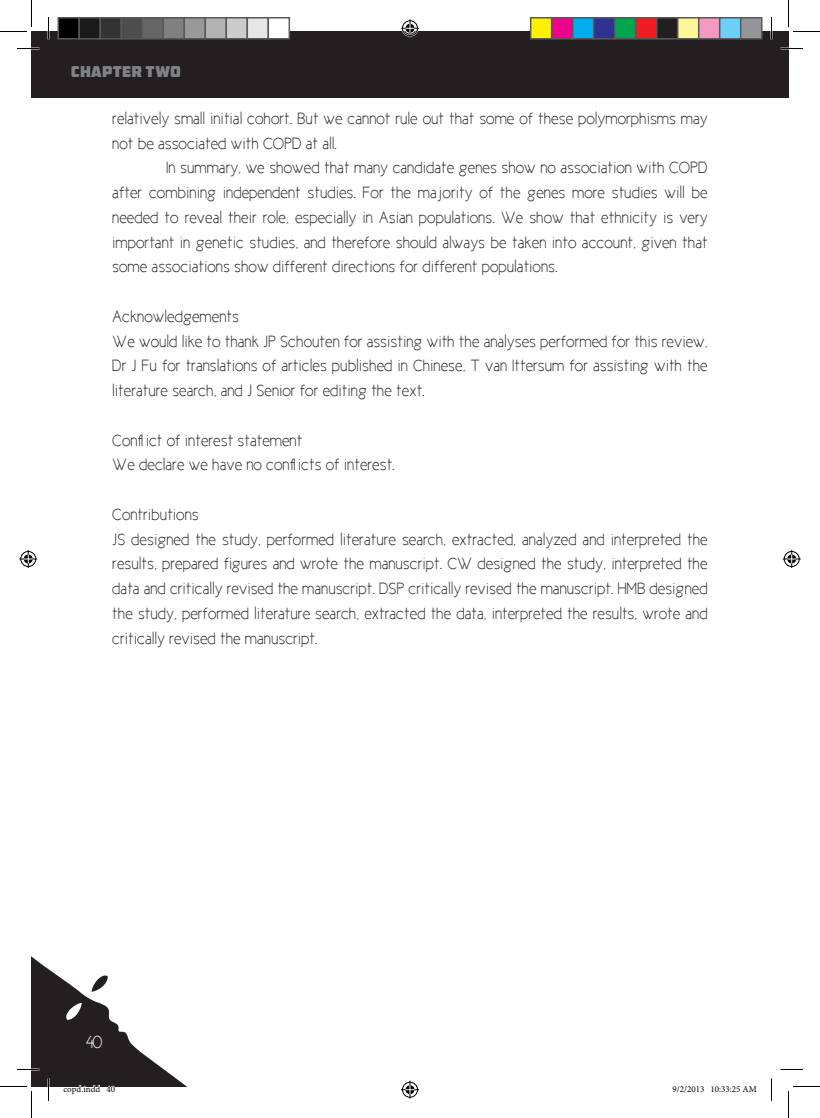
<style>
.page{position:relative;width:820px;height:1118px;background:#fff}
.page>*{position:absolute;margin:0;border:0;box-sizing:border-box;transform-origin:0 0}
.t1{font:18px "New Cicle Fina";color:#fff}
.t2{font:16.5px/24.8px "New Cicle Fina";color:#231f20}
.t3{font:15px "AMCAP Eternal";color:#808285}
.t4{font:9px "Minion Pro";color:#000}
</style>
<div class="page">
<div style="left:32px;top:32px;width:756px;height:65px;background:#231f20"></div>
<hr style="left:770px;top:17px;width:2px;height:23px;background:#fff">
<svg style="left:17px;top:48px;width:23px;height:1px"></svg>
<svg style="left:780px;top:48px;width:23px;height:1px"></svg>
<svg style="left:780px;top:1069px;width:23px;height:1px"></svg>
<svg style="left:48px;top:17px;width:1px;height:23px"></svg>
<svg style="left:771px;top:17px;width:1px;height:23px"></svg>
<svg style="left:771px;top:1078px;width:1px;height:22px"></svg>
<svg style="left:0;top:0;width:32px;height:32px"></svg>
<svg style="left:788px;top:0;width:32px;height:32px"></svg>
<svg style="left:788px;top:1086px;width:32px;height:31px"></svg>
<svg style="left:401px;top:19px;width:18px;height:18px"></svg>
<svg style="left:401px;top:1080px;width:18px;height:18px"></svg>
<svg style="left:19px;top:550px;width:18px;height:18px"></svg>
<svg style="left:783px;top:550px;width:18px;height:18px"></svg>
<div style="left:58px;top:18px;width:21px;height:21px;background:#000"></div>
<div style="left:58px;top:17px;width:22px;height:23px;border:2px solid #595959"></div>
<div style="left:79px;top:18px;width:21px;height:21px;background:#1a1a1a"></div>
<div style="left:79px;top:17px;width:22px;height:23px;border:2px solid #595959"></div>
<div style="left:100px;top:18px;width:21px;height:21px;background:#333"></div>
<div style="left:100px;top:17px;width:22px;height:23px;border:2px solid #595959"></div>
<div style="left:121px;top:18px;width:21px;height:21px;background:#4d4d4d"></div>
<div style="left:121px;top:17px;width:22px;height:23px;border:2px solid #595959"></div>
<div style="left:142px;top:18px;width:21px;height:21px;background:#666"></div>
<div style="left:142px;top:17px;width:22px;height:23px;border:2px solid #595959"></div>
<div style="left:163px;top:18px;width:21px;height:21px;background:#808080"></div>
<div style="left:163px;top:17px;width:22px;height:23px;border:2px solid #595959"></div>
<div style="left:184px;top:18px;width:21px;height:21px;background:#999"></div>
<div style="left:184px;top:17px;width:22px;height:23px;border:2px solid #595959"></div>
<div style="left:205px;top:18px;width:21px;height:21px;background:#b3b3b3"></div>
<div style="left:205px;top:17px;width:22px;height:23px;border:2px solid #595959"></div>
<div style="left:226px;top:18px;width:21px;height:21px;background:#ccc"></div>
<div style="left:226px;top:17px;width:22px;height:23px;border:2px solid #595959"></div>
<div style="left:247px;top:18px;width:21px;height:21px;background:#e6e6e6"></div>
<div style="left:247px;top:17px;width:22px;height:23px;border:2px solid #595959"></div>
<div style="left:268px;top:18px;width:21px;height:21px;background:#fff"></div>
<div style="left:268px;top:17px;width:22px;height:23px;border:2px solid #595959"></div>
<div style="left:531px;top:18px;width:21px;height:21px;background:#fff101"></div>
<div style="left:530px;top:17px;width:22px;height:23px;border:2px solid #595959"></div>
<div style="left:552px;top:18px;width:21px;height:21px;background:#ed028c"></div>
<div style="left:551px;top:17px;width:22px;height:23px;border:2px solid #595959"></div>
<div style="left:573px;top:18px;width:21px;height:21px;background:#00aeef"></div>
<div style="left:572px;top:17px;width:22px;height:23px;border:2px solid #595959"></div>
<div style="left:594px;top:18px;width:21px;height:21px;background:#2e3092"></div>
<div style="left:593px;top:17px;width:22px;height:23px;border:2px solid #595959"></div>
<div style="left:615px;top:18px;width:21px;height:21px;background:#00a54f"></div>
<div style="left:614px;top:17px;width:22px;height:23px;border:2px solid #595959"></div>
<div style="left:636px;top:18px;width:21px;height:21px;background:#ee1d23"></div>
<div style="left:635px;top:17px;width:22px;height:23px;border:2px solid #595959"></div>
<div style="left:657px;top:18px;width:21px;height:21px;background:#231f20"></div>
<div style="left:656px;top:17px;width:22px;height:23px;border:2px solid #595959"></div>
<div style="left:678px;top:18px;width:21px;height:21px;background:#fff79a"></div>
<div style="left:677px;top:17px;width:22px;height:23px;border:2px solid #595959"></div>
<div style="left:699px;top:18px;width:21px;height:21px;background:#f499c2"></div>
<div style="left:698px;top:17px;width:22px;height:23px;border:2px solid #595959"></div>
<div style="left:720px;top:18px;width:21px;height:21px;background:#6bcff6"></div>
<div style="left:719px;top:17px;width:22px;height:23px;border:2px solid #595959"></div>
<div style="left:741px;top:18px;width:21px;height:21px;background:#939598"></div>
<div style="left:740px;top:17px;width:22px;height:23px;border:2px solid #595959"></div>
<svg style="left:0;top:956px;width:188px;height:161px"></svg>
<p class="t3" style="left:71px;top:62px;width:112px">CHAPTER TWO</p>
<p class="t2" style="left:112px;top:106px;width:597px">relatively small initial cohort. But we cannot rule out that some of these polymorphisms may not be associated with COPD at all.</p>
<p class="t2" style="left:112px;top:155px;width:597px;text-align:justify;text-indent:54px">In summary, we showed that many candidate genes show no association with COPD after combining independent studies. For the majority of the genes more studies will be needed to reveal their role, especially in Asian populations. We show that ethnicity is very important in genetic studies, and therefore should always be taken into account, given that some associations show different directions for different populations.</p>
<p class="t2" style="left:112px;top:304px;width:597px">Acknowledgements<br>We would like to thank JP Schouten for assisting with the analyses performed for this review, Dr J Fu for translations of articles published in Chinese, T van Ittersum for assisting with the literature search, and J Senior for editing the text.</p>
<p class="t2" style="left:112px;top:428px;width:284px">Conflict of interest statement<br>We declare we have no conflicts of interest.</p>
<p class="t2" style="left:112px;top:502px;width:597px">Contributions<br>JS designed the study, performed literature search, extracted, analyzed and interpreted the results, prepared figures and wrote the manuscript. CW designed the study, interpreted the data and critically revised the manuscript. DSP critically revised the manuscript. HMB designed the study, performed literature search, extracted the data, interpreted the results, wrote and critically revised the manuscript.</p>
<p class="t1" style="left:86px;top:1032px;width:19px">40</p>
<p class="t4" style="left:64px;top:1083px;width:53px">copd.indd 40</p>
<p class="t4" style="left:672px;top:1083px;width:86px">9/2/2013 10:33:25 AM</p>
</div>
